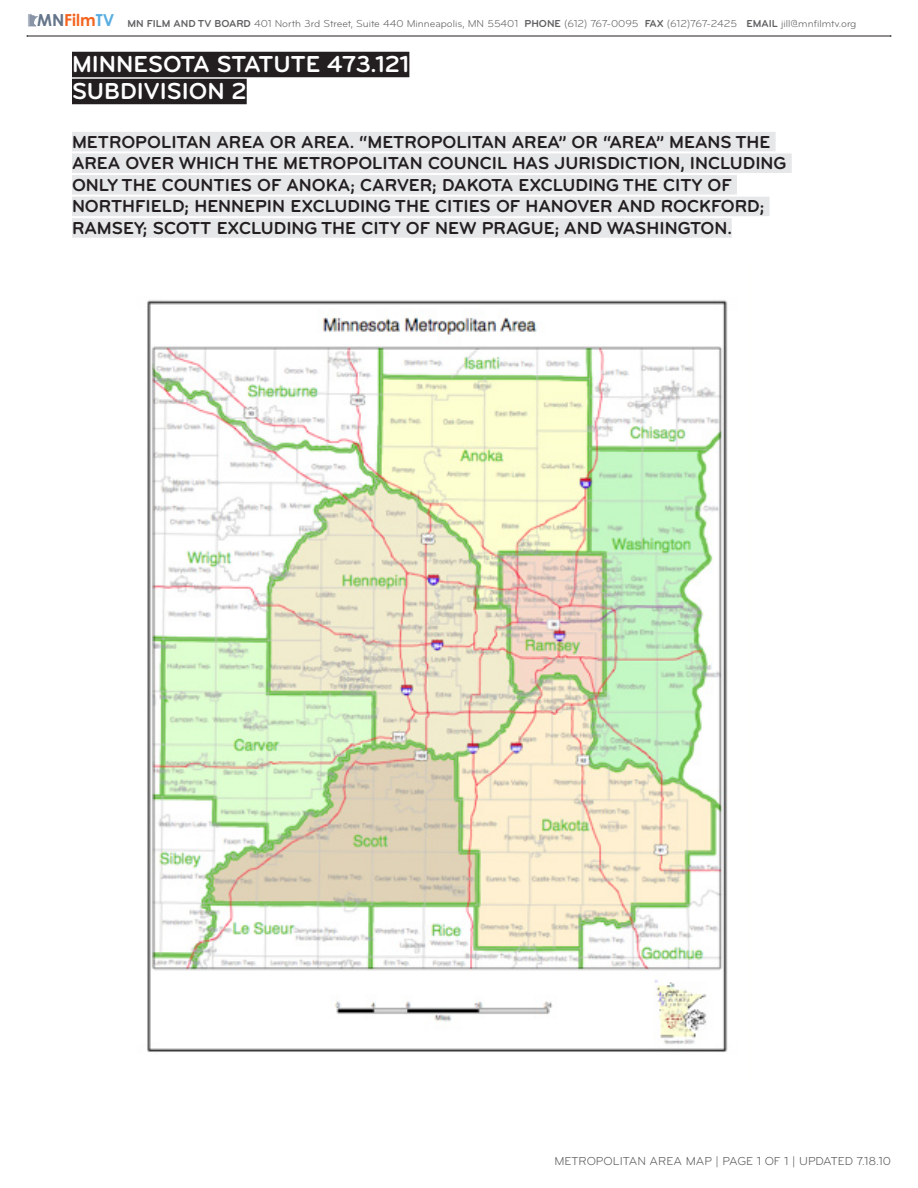
<style>
.page{position:relative;width:918px;height:1188px;background:#fff}
.page>*{position:absolute;margin:0;border:0;box-sizing:border-box;transform-origin:0 0}
.t1{font:700 24px/27px "Bryant";color:#fff}
.t2{font:700 18px/21.6px "Bryant";color:#231f20}
.t3{font:12px "Bryant";color:#57585a}
.t4{font:10.5px "Bryant";color:#616164}
.s1{font-family:"Century Gothic";font-weight:700;font-size:16.65px;color:#647589}
.s2{font-family:"Century Gothic";font-weight:700;font-size:16.65px;color:#f36421}
.s3{font-family:"Century Gothic";font-weight:700;font-size:16.65px;color:#59aee1}
.s4{font-weight:700}
</style>
<div class="page">
<svg style="left:28px;top:13px;width:10px;height:13px"></svg>
<hr style="left:27px;top:36px;width:864px;height:1px;background:#231f20">
<div style="left:72px;top:52px;width:337px;height:25px;background:#231f20"></div>
<div style="left:72px;top:79px;width:175px;height:25px;background:#231f20"></div>
<div style="left:72px;top:132px;width:704px;height:19px;background:#e6e7e9"></div>
<div style="left:72px;top:153px;width:720px;height:20px;background:#e6e7e9"></div>
<div style="left:72px;top:175px;width:665px;height:20px;background:#e6e7e9"></div>
<div style="left:72px;top:197px;width:698px;height:19px;background:#e6e7e9"></div>
<div style="left:72px;top:218px;width:660px;height:20px;background:#e6e7e9"></div>
<img style="left:147px;top:300px;width:581px;height:752px">
<p class="t4" style="left:37px;top:18px;width:821px"><span class="s1">MN</span><span class="s2">Film</span><span class="s3">TV</span> <span class="s4">MN FILM AND TV BOARD</span> 401 North 3rd Street, Suite 440 Minneapolis, MN 55401 <span class="s4">PHONE</span> (612) 767-0095 <span class="s4">FAX</span> (612)767-2425 <span class="s4">EMAIL</span> jill@mnfilmtv.org</p>
<h1 class="t1" style="left:72px;top:51px;width:339px">MINNESOTA STATUTE 473.121<br>SUBDIVISION 2</h1>
<p class="t2" style="left:72px;top:131px;width:716px">METROPOLITAN AREA OR AREA. “METROPOLITAN AREA” OR “AREA” MEANS THE AREA OVER WHICH THE METROPOLITAN COUNCIL HAS JURISDICTION, INCLUDING ONLY THE COUNTIES OF ANOKA; CARVER; DAKOTA EXCLUDING THE CITY OF NORTHFIELD; HENNEPIN EXCLUDING THE CITIES OF HANOVER AND ROCKFORD; RAMSEY; SCOTT EXCLUDING THE CITY OF NEW PRAGUE; AND WASHINGTON.</p>
<p class="t3" style="left:554px;top:1154px;width:338px">METROPOLITAN AREA MAP | PAGE 1 OF 1 | UPDATED 7.18.10</p>
</div>
